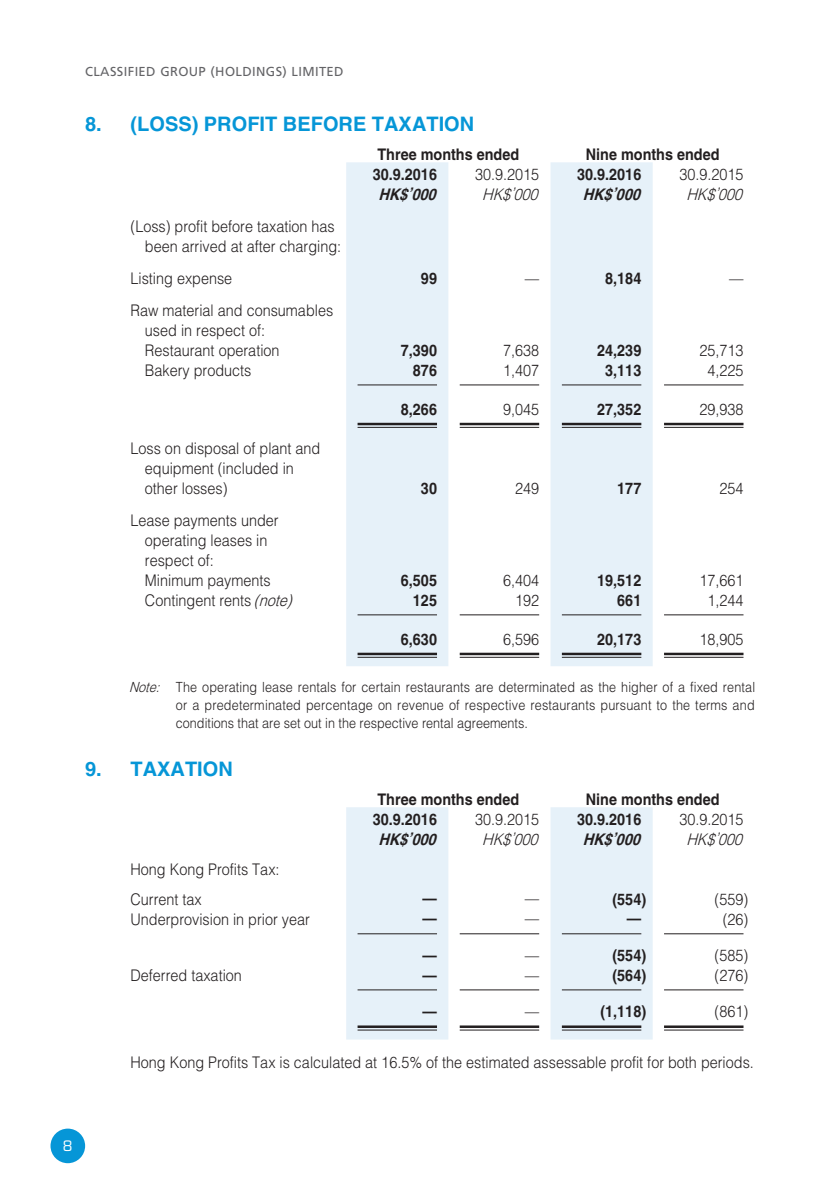
<style>
.page{position:relative;width:840px;height:1191px;background:#fff}
.page>*{position:absolute;margin:0;border:0;box-sizing:border-box;transform-origin:0 0}
._3__標題{font:700 20px "Helvetica LT Std";color:#0696d7}
._1__內文{font:300 16px "Helvetica LT Std";color:#231f20;scale:.9 1}
._1__內文-2{font:700 16px "Helvetica LT Std";color:#231f20;scale:.9 1}
._1__內文-3{font:italic 700 16px "Helvetica LT Std";color:#231f20;scale:.9 1}
._1__內文-4{font:italic 300 16px "Helvetica LT Std";color:#231f20;scale:.9 1}
._2__附註內文{font:300 14px/18px "Helvetica LT Std";color:#231f20;text-align:justify;scale:.9 1}
.t1{font:14px "Eurostile LT Std";color:#fff}
.t2{font:13px "Frutiger LT Std";letter-spacing:.03em;color:#636366}
.s1{font-style:italic}
</style>
<div class="page">
<div style="left:50px;top:1128px;width:35px;height:35px;background:#0696d7;border-radius:50%"></div>
<svg style="left:346px;top:162px;width:306px;height:504px;fill:#e6f1f9"></svg>
<hr style="left:357px;top:384px;width:80px;height:1px;background:#231f20">
<hr style="left:459px;top:384px;width:80px;height:1px;background:#231f20">
<hr style="left:561px;top:384px;width:80px;height:1px;background:#231f20">
<hr style="left:663px;top:384px;width:80px;height:1px;background:#231f20">
<hr style="left:357px;top:423px;width:80px;height:2px;background:#231f20">
<hr style="left:357px;top:427px;width:80px;height:1px;background:#231f20">
<hr style="left:459px;top:423px;width:80px;height:2px;background:#231f20">
<hr style="left:459px;top:427px;width:80px;height:1px;background:#231f20">
<hr style="left:561px;top:423px;width:80px;height:2px;background:#231f20">
<hr style="left:561px;top:427px;width:80px;height:1px;background:#231f20">
<hr style="left:663px;top:423px;width:80px;height:2px;background:#231f20">
<hr style="left:663px;top:427px;width:80px;height:1px;background:#231f20">
<hr style="left:357px;top:614px;width:80px;height:1px;background:#231f20">
<hr style="left:459px;top:614px;width:80px;height:1px;background:#231f20">
<hr style="left:561px;top:614px;width:80px;height:1px;background:#231f20">
<hr style="left:663px;top:614px;width:80px;height:1px;background:#231f20">
<hr style="left:357px;top:652px;width:80px;height:3px;background:#231f20">
<hr style="left:357px;top:657px;width:80px;height:1px;background:#231f20">
<hr style="left:459px;top:652px;width:80px;height:3px;background:#231f20">
<hr style="left:459px;top:657px;width:80px;height:1px;background:#231f20">
<hr style="left:561px;top:652px;width:80px;height:3px;background:#231f20">
<hr style="left:561px;top:657px;width:80px;height:1px;background:#231f20">
<hr style="left:663px;top:652px;width:80px;height:3px;background:#231f20">
<hr style="left:663px;top:657px;width:80px;height:1px;background:#231f20">
<svg style="left:346px;top:807px;width:306px;height:232px;fill:#e6f1f9"></svg>
<hr style="left:357px;top:933px;width:80px;height:1px;background:#231f20">
<hr style="left:459px;top:933px;width:80px;height:1px;background:#231f20">
<hr style="left:561px;top:933px;width:80px;height:1px;background:#231f20">
<hr style="left:663px;top:933px;width:80px;height:1px;background:#231f20">
<hr style="left:357px;top:989px;width:80px;height:1px;background:#231f20">
<hr style="left:459px;top:989px;width:80px;height:1px;background:#231f20">
<hr style="left:561px;top:989px;width:80px;height:1px;background:#231f20">
<hr style="left:663px;top:989px;width:80px;height:1px;background:#231f20">
<hr style="left:357px;top:1025px;width:80px;height:3px;background:#231f20">
<hr style="left:357px;top:1029px;width:80px;height:1px;background:#231f20">
<hr style="left:459px;top:1025px;width:80px;height:3px;background:#231f20">
<hr style="left:459px;top:1029px;width:80px;height:1px;background:#231f20">
<hr style="left:561px;top:1025px;width:80px;height:3px;background:#231f20">
<hr style="left:561px;top:1029px;width:80px;height:1px;background:#231f20">
<hr style="left:663px;top:1025px;width:80px;height:3px;background:#231f20">
<hr style="left:663px;top:1029px;width:80px;height:1px;background:#231f20">
<p class="t2" style="left:85px;top:64px;width:260px">CLASSIFIED GROUP (HOLDINGS) LIMITED</p>
<p class="_3__標題" style="left:85px;top:112px;width:390px">8. (LOSS) PROFIT BEFORE TAXATION</p>
<p class="_1__內文-2" style="left:377px;top:145px;width:159px">Three months ended</p>
<p class="_1__內文-2" style="left:585px;top:145px;width:150px">Nine months ended</p>
<p class="_1__內文-2" style="left:372px;top:165px;width:73px">30.9.2016</p>
<p class="_1__內文" style="left:475px;top:165px;width:73px">30.9.2015</p>
<p class="_1__內文-2" style="left:577px;top:165px;width:73px">30.9.2016</p>
<p class="_1__內文" style="left:679px;top:165px;width:73px">30.9.2015</p>
<p class="_1__內文-3" style="left:378px;top:185px;width:70px">HK$’000</p>
<p class="_1__內文-4" style="left:482px;top:185px;width:69px">HK$’000</p>
<p class="_1__內文-3" style="left:582px;top:185px;width:70px">HK$’000</p>
<p class="_1__內文-4" style="left:686px;top:185px;width:69px">HK$’000</p>
<p class="_1__內文" style="left:130px;top:217px;width:228px">(Loss) profit before taxation has</p>
<p class="_1__內文" style="left:145px;top:237px;width:219px">been arrived at after charging:</p>
<p class="_1__內文" style="left:130px;top:269px;width:114px">Listing expense</p>
<p class="_1__內文-2" style="left:421px;top:269px;width:19px">99</p>
<p class="_1__內文" style="left:524px;top:268px;width:17px">—</p>
<p class="_1__內文-2" style="left:605px;top:269px;width:42px">8,184</p>
<p class="_1__內文" style="left:728px;top:268px;width:17px">—</p>
<p class="_1__內文" style="left:130px;top:301px;width:226px">Raw material and consumables</p>
<p class="_1__內文" style="left:145px;top:321px;width:135px">used in respect of:</p>
<p class="_1__內文" style="left:145px;top:341px;width:151px">Restaurant operation</p>
<p class="_1__內文-2" style="left:401px;top:341px;width:42px">7,390</p>
<p class="_1__內文" style="left:503px;top:341px;width:42px">7,638</p>
<p class="_1__內文-2" style="left:597px;top:341px;width:50px">24,239</p>
<p class="_1__內文" style="left:699px;top:341px;width:50px">25,713</p>
<p class="_1__內文" style="left:145px;top:361px;width:120px">Bakery products</p>
<p class="_1__內文-2" style="left:413px;top:361px;width:28px">876</p>
<p class="_1__內文" style="left:503px;top:361px;width:42px">1,407</p>
<p class="_1__內文-2" style="left:605px;top:361px;width:42px">3,113</p>
<p class="_1__內文" style="left:707px;top:361px;width:42px">4,225</p>
<p class="_1__內文-2" style="left:401px;top:399px;width:42px">8,266</p>
<p class="_1__內文" style="left:503px;top:399px;width:42px">9,045</p>
<p class="_1__內文-2" style="left:597px;top:399px;width:50px">27,352</p>
<p class="_1__內文" style="left:699px;top:399px;width:50px">29,938</p>
<p class="_1__內文" style="left:130px;top:438px;width:212px">Loss on disposal of plant and</p>
<p class="_1__內文" style="left:145px;top:458px;width:167px">equipment (included in</p>
<p class="_1__內文" style="left:145px;top:478px;width:93px">other losses)</p>
<p class="_1__內文-2" style="left:421px;top:479px;width:19px">30</p>
<p class="_1__內文" style="left:515px;top:478px;width:28px">249</p>
<p class="_1__內文-2" style="left:617px;top:479px;width:28px">177</p>
<p class="_1__內文" style="left:719px;top:478px;width:28px">254</p>
<p class="_1__內文" style="left:130px;top:510px;width:166px">Lease payments under</p>
<p class="_1__內文" style="left:145px;top:530px;width:138px">operating leases in</p>
<p class="_1__內文" style="left:145px;top:550px;width:78px">respect of:</p>
<p class="_1__內文" style="left:145px;top:570px;width:141px">Minimum payments</p>
<p class="_1__內文-2" style="left:401px;top:571px;width:42px">6,505</p>
<p class="_1__內文" style="left:503px;top:570px;width:42px">6,404</p>
<p class="_1__內文-2" style="left:597px;top:571px;width:50px">19,512</p>
<p class="_1__內文" style="left:699px;top:570px;width:50px">17,661</p>
<p class="_1__內文" style="left:145px;top:590px;width:170px">Contingent rents <span class="s1">(note)</span></p>
<p class="_1__內文-2" style="left:413px;top:591px;width:28px">125</p>
<p class="_1__內文" style="left:515px;top:590px;width:28px">192</p>
<p class="_1__內文-2" style="left:617px;top:591px;width:28px">661</p>
<p class="_1__內文" style="left:707px;top:590px;width:42px">1,244</p>
<p class="_1__內文-2" style="left:401px;top:629px;width:42px">6,630</p>
<p class="_1__內文" style="left:503px;top:629px;width:42px">6,596</p>
<p class="_1__內文-2" style="left:597px;top:629px;width:50px">20,173</p>
<p class="_1__內文" style="left:699px;top:629px;width:50px">18,905</p>
<p class="_2__附註內文" style="left:176px;top:678px;width:644px;text-indent:-47px"><span class="s1">Note:</span> The operating lease rentals for certain restaurants are determinated as the higher of a fixed rental or a predeterminated percentage on revenue of respective restaurants pursuant to the terms and conditions that are set out in the respective rental agreements.</p>
<p class="_3__標題" style="left:85px;top:757px;width:149px">9. TAXATION</p>
<p class="_1__內文-2" style="left:377px;top:790px;width:159px">Three months ended</p>
<p class="_1__內文-2" style="left:585px;top:790px;width:150px">Nine months ended</p>
<p class="_1__內文-2" style="left:372px;top:810px;width:73px">30.9.2016</p>
<p class="_1__內文" style="left:475px;top:809px;width:73px">30.9.2015</p>
<p class="_1__內文-2" style="left:577px;top:810px;width:73px">30.9.2016</p>
<p class="_1__內文" style="left:679px;top:809px;width:73px">30.9.2015</p>
<p class="_1__內文-3" style="left:378px;top:830px;width:70px">HK$’000</p>
<p class="_1__內文-4" style="left:482px;top:829px;width:69px">HK$’000</p>
<p class="_1__內文-3" style="left:582px;top:830px;width:70px">HK$’000</p>
<p class="_1__內文-4" style="left:686px;top:829px;width:69px">HK$’000</p>
<p class="_1__內文" style="left:130px;top:859px;width:167px">Hong Kong Profits Tax:</p>
<p class="_1__內文" style="left:130px;top:889px;width:81px">Current tax</p>
<p class="_1__內文-2" style="left:422px;top:889px;width:17px">—</p>
<p class="_1__內文" style="left:524px;top:888px;width:17px">—</p>
<p class="_1__內文-2" style="left:612px;top:890px;width:39px">(554)</p>
<p class="_1__內文" style="left:714px;top:889px;width:39px">(559)</p>
<p class="_1__內文" style="left:130px;top:909px;width:201px">Underprovision in prior year</p>
<p class="_1__內文-2" style="left:422px;top:909px;width:17px">—</p>
<p class="_1__內文" style="left:524px;top:908px;width:17px">—</p>
<p class="_1__內文-2" style="left:626px;top:909px;width:17px">—</p>
<p class="_1__內文" style="left:722px;top:909px;width:30px">(26)</p>
<p class="_1__內文-2" style="left:422px;top:945px;width:17px">—</p>
<p class="_1__內文" style="left:524px;top:944px;width:17px">—</p>
<p class="_1__內文-2" style="left:612px;top:946px;width:39px">(554)</p>
<p class="_1__內文" style="left:714px;top:945px;width:39px">(585)</p>
<p class="_1__內文" style="left:130px;top:965px;width:125px">Deferred taxation</p>
<p class="_1__內文-2" style="left:422px;top:965px;width:17px">—</p>
<p class="_1__內文" style="left:524px;top:964px;width:17px">—</p>
<p class="_1__內文-2" style="left:612px;top:966px;width:39px">(564)</p>
<p class="_1__內文" style="left:714px;top:965px;width:39px">(276)</p>
<p class="_1__內文-2" style="left:422px;top:1001px;width:17px">—</p>
<p class="_1__內文" style="left:524px;top:1001px;width:17px">—</p>
<p class="_1__內文-2" style="left:600px;top:1002px;width:52px">(1,118)</p>
<p class="_1__內文" style="left:714px;top:1001px;width:39px">(861)</p>
<p class="_1__內文" style="left:130px;top:1051px;width:693px">Hong Kong Profits Tax is calculated at 16.5% of the estimated assessable profit for both periods.</p>
<p class="t1" style="left:63px;top:1137px;width:11px">8</p>
</div>
